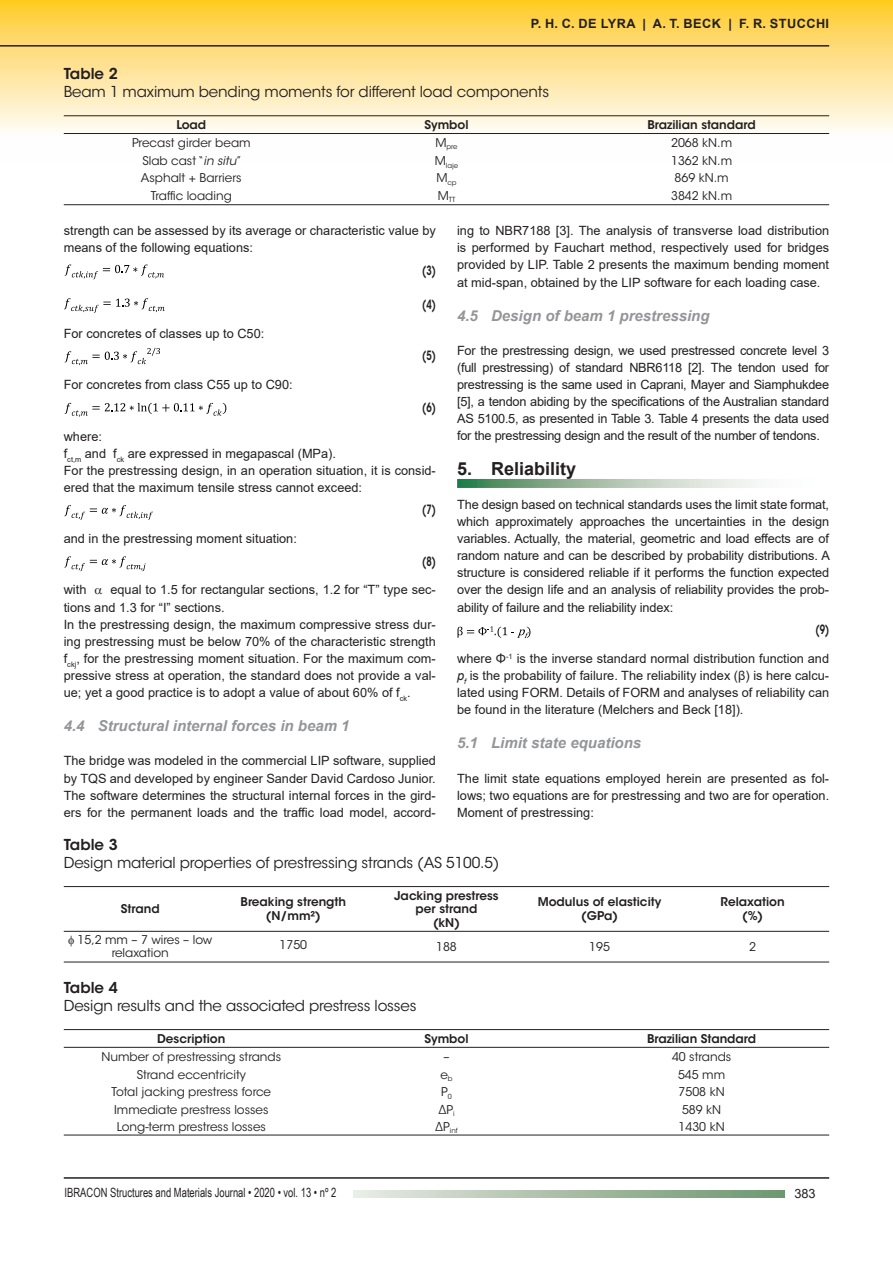
<style>
.page{position:relative;width:893px;height:1263px;background:#fff}
.page>*{position:absolute;margin:0;border:0;box-sizing:border-box;transform-origin:0 0}
.t1{font:700 18px "Arial";color:#231f20}
.t2{font:15px "ITC Avant Garde Std";letter-spacing:-.01em;color:#231f20}
.t3{font:italic 700 15px "Arial";color:#939598}
.t4{font:600 15px "ITC Avant Garde Std";color:#231f20}
.t5{font:12.75px/17.1px "Arial";color:#231f20;text-align:justify}
.t6{font:12.75px "Arial Narrow";color:#231f20;scale:.9 1}
.t7{font:700 12.75px "Arial";letter-spacing:.035em;color:#231f20}
.t8{font:600 12.75px "ITC Avant Garde Std";color:#231f20;scale:.7 1}
.t9{font:12px/13.5px "ITC Avant Garde Std";color:#231f20}
.t10{font:600 12px/13.5px "ITC Avant Garde Std";color:#231f20;text-align:center}
.t11{font:6.9px "ITC Avant Garde Std";color:#231f20}
.s1{font-style:italic}
</style>
<div class="page">
<svg style="left:0;top:0;width:893px;height:134px"></svg>
<hr style="left:64px;top:1177px;width:765px;height:2px;background:#231f20">
<hr style="left:0;top:45px;width:829px;height:2px;background:#231f20">
<svg style="left:354px;top:1190px;width:430px;height:8px"></svg>
<svg style="left:65px;top:265px;width:99px;height:14px"></svg>
<svg style="left:64px;top:298px;width:101px;height:15px"></svg>
<svg style="left:65px;top:348px;width:95px;height:17px"></svg>
<svg style="left:65px;top:403px;width:161px;height:14px"></svg>
<svg style="left:64px;top:505px;width:89px;height:15px"></svg>
<svg style="left:64px;top:556px;width:82px;height:15px"></svg>
<svg style="left:457px;top:479px;width:300px;height:9px"></svg>
<svg style="left:457px;top:626px;width:73px;height:12px"></svg>
<hr style="left:64px;top:115px;width:765px;height:1px;background:#231f20">
<hr style="left:64px;top:133px;width:765px;height:1px;background:#231f20">
<hr style="left:64px;top:204px;width:765px;height:1px;background:#231f20">
<hr style="left:64px;top:1029px;width:765px;height:1px;background:#231f20">
<hr style="left:64px;top:886px;width:765px;height:1px;background:#231f20">
<hr style="left:64px;top:1047px;width:765px;height:1px;background:#231f20">
<hr style="left:64px;top:931px;width:765px;height:1px;background:#231f20">
<hr style="left:64px;top:1135px;width:765px;height:1px;background:#231f20">
<hr style="left:64px;top:962px;width:765px;height:1px;background:#231f20">
<p class="t7" style="left:531px;top:15px;width:300px">P. H. C. DE LYRA | A. T. BECK | F. R. STUCCHI</p>
<p class="t4" style="left:64px;top:64px;width:55px">Table 2</p>
<p class="t2" style="left:64px;top:83px;width:487px">Beam 1 maximum bending moments for different load components</p>
<p class="t10" style="left:176px;top:118px;width:31px">Load</p>
<p class="t10" style="left:424px;top:118px;width:46px">Symbol</p>
<p class="t10" style="left:647px;top:118px;width:110px">Brazilian standard</p>
<p class="t9" style="left:132px;top:136px;width:120px">Precast girder beam</p>
<p class="t11" style="left:435px;top:143px;width:24px"><sup>M</sup>pre</p>
<p class="t9" style="left:671px;top:136px;width:63px">2068 kN.m</p>
<p class="t9" style="left:142px;top:154px;width:101px">Slab cast “<span class="s1">in situ</span>”</p>
<p class="t11" style="left:435px;top:161px;width:25px"><sup>M</sup>laje</p>
<p class="t9" style="left:671px;top:154px;width:63px">1362 kN.m</p>
<p class="t9" style="left:141px;top:171px;width:102px">Asphalt + Barriers</p>
<p class="t11" style="left:436px;top:178px;width:22px"><sup>M</sup>cp</p>
<p class="t9" style="left:674px;top:171px;width:56px">869 kN.m</p>
<p class="t9" style="left:151px;top:189px;width:83px">Traffic loading</p>
<p class="t11" style="left:438px;top:196px;width:19px"><sup>M</sup>TT</p>
<p class="t9" style="left:671px;top:189px;width:63px">3842 kN.m</p>
<p class="t5" style="left:64px;top:222px;width:374px">strength can be assessed by its average or characteristic value by means of the following equations:</p>
<p class="t8" style="left:422px;top:262px;width:21px">(3)</p>
<p class="t8" style="left:422px;top:296px;width:21px">(4)</p>
<p class="t5" style="left:64px;top:325px;width:202px">For concretes of classes up to C50:</p>
<p class="t8" style="left:422px;top:348px;width:21px">(5)</p>
<p class="t5" style="left:64px;top:376px;width:230px">For concretes from class C55 up to C90:</p>
<p class="t8" style="left:422px;top:399px;width:21px">(6)</p>
<p class="t5" style="left:64px;top:427px;width:374px;text-align:left">where:<br>f<sub>ct,m</sub> and f<sub>ck</sub> are expressed in megapascal (MPa).<br>For the prestressing design, in an operation situation, it is consid&shy;ered that the maximum tensile stress cannot exceed:</p>
<p class="t8" style="left:422px;top:501px;width:21px">(7)</p>
<p class="t5" style="left:64px;top:530px;width:235px">and in the prestressing moment situation:</p>
<p class="t8" style="left:422px;top:553px;width:21px">(8)</p>
<p class="t5" style="left:64px;top:581px;width:24px">with</p>
<p class="t5" style="left:64px;top:581px;width:374px;text-align:left;text-indent:47px">equal to 1.5 for rectangular sections, 1.2 for “T” type sec&shy;tions and 1.3 for “I” sections.<br>In the prestressing design, the maximum compressive stress dur&shy;ing prestressing must be below 70% of the characteristic strength f<sub>ckj</sub>, for the prestressing moment situation. For the maximum com&shy;pressive stress at operation, the standard does not provide a val&shy;ue; yet a good practice is to adopt a value of about 60% of f<sub>ck</sub>.</p>
<p class="t3" style="left:64px;top:716px;width:287px">4.4 Structural internal forces in beam 1</p>
<p class="t5" style="left:64px;top:752px;width:374px">The bridge was modeled in the commercial LIP software, supplied by TQS and developed by engineer Sander David Cardoso Junior.<br>The software determines the structural internal forces in the gird&shy;ers for the permanent loads and the traffic load model, accord-</p>
<p class="t5" style="left:457px;top:222px;width:374px">ing to NBR7188 [3]. The analysis of transverse load distribution is performed by Fauchart method, respectively used for bridges provided by LIP. Table 2 presents the maximum bending moment at mid-span, obtained by the LIP software for each loading case.</p>
<p class="t3" style="left:457px;top:305px;width:254px">4.5 Design of beam 1 prestressing</p>
<p class="t5" style="left:457px;top:342px;width:374px">For the prestressing design, we used prestressed concrete level 3 (full prestressing) of standard NBR6118 [2]. The tendon used for prestressing is the same used in Caprani, Mayer and Siamphukdee [5], a tendon abiding by the specifications of the Australian standard AS 5100.5, as presented in Table 3. Table 4 presents the data used for the prestressing design and the result of the number of tendons.</p>
<h1 class="t1" style="left:457px;top:456px;width:121px">5. Reliability</h1>
<p class="t5" style="left:457px;top:496px;width:374px">The design based on technical standards uses the limit state format, which approximately approaches the uncertainties in the design variables. Actually, the material, geometric and load effects are of random nature and can be described by probability distributions. A structure is considered reliable if it performs the function expected over the design life and an analysis of reliability provides the prob&shy;ability of failure and the reliability index:</p>
<p class="t8" style="left:816px;top:621px;width:21px">(9)</p>
<p class="t5" style="left:457px;top:650px;width:374px">where Φ<sup>-1</sup> is the inverse standard normal distribution function and <span class="s1">p</span><sub>f</sub> is the probability of failure. The reliability index (β) is here calcu&shy;lated using FORM. Details of FORM and analyses of reliability can be found in the literature (Melchers and Beck [18]).</p>
<p class="t3" style="left:457px;top:733px;width:186px">5.1 Limit state equations</p>
<p class="t5" style="left:457px;top:769px;width:374px">The limit state equations employed herein are presented as fol&shy;lows; two equations are for prestressing and two are for operation.<br>Moment of prestressing:</p>
<p class="t4" style="left:64px;top:835px;width:55px">Table 3</p>
<p class="t2" style="left:64px;top:853px;width:437px">Design material properties of prestressing strands (AS 5100.5)</p>
<p class="t10" style="left:121px;top:902px;width:40px">Strand</p>
<p class="t10" style="left:241px;top:895px;width:107px">Breaking strength (N/mm²)</p>
<p class="t10" style="left:394px;top:888px;width:106px">Jacking prestress per strand<br>(kN)</p>
<p class="t10" style="left:538px;top:895px;width:125px">Modulus of elasticity (GPa)</p>
<p class="t10" style="left:720px;top:895px;width:66px">Relaxation (%)</p>
<p class="t9" style="left:112px;top:933px;width:102px;text-indent:-34px">15,2 mm – 7 wires – low relaxation</p>
<p class="t9" style="left:280px;top:938px;width:29px">1750</p>
<p class="t9" style="left:436px;top:940px;width:22px">188</p>
<p class="t9" style="left:589px;top:940px;width:22px">195</p>
<p class="t9" style="left:749px;top:940px;width:8px">2</p>
<p class="t4" style="left:64px;top:978px;width:55px">Table 4</p>
<p class="t2" style="left:64px;top:996px;width:354px">Design results and the associated prestress losses</p>
<p class="t10" style="left:157px;top:1031px;width:70px">Description</p>
<p class="t10" style="left:424px;top:1031px;width:46px">Symbol</p>
<p class="t10" style="left:647px;top:1031px;width:111px">Brazilian Standard</p>
<p class="t9" style="left:102px;top:1050px;width:181px">Number of prestressing strands</p>
<p class="t9" style="left:443px;top:1050px;width:7px">–</p>
<p class="t9" style="left:672px;top:1050px;width:61px">40 strands</p>
<p class="t9" style="left:137px;top:1068px;width:111px">Strand eccentricity</p>
<p class="t9" style="left:440px;top:1068px;width:14px">e<sub>b</sub></p>
<p class="t9" style="left:678px;top:1068px;width:49px">545 mm</p>
<p class="t9" style="left:112px;top:1085px;width:161px">Total jacking prestress force</p>
<p class="t9" style="left:441px;top:1085px;width:12px">P<sub>0</sub></p>
<p class="t9" style="left:679px;top:1085px;width:48px">7508 kN</p>
<p class="t9" style="left:114px;top:1103px;width:156px">Immediate prestress losses</p>
<p class="t9" style="left:438px;top:1103px;width:18px">ΔP<sub>i</sub></p>
<p class="t9" style="left:682px;top:1103px;width:41px">589 kN</p>
<p class="t9" style="left:117px;top:1120px;width:151px">Long-term prestress losses</p>
<p class="t11" style="left:435px;top:1127px;width:24px"><sup>ΔP</sup>inf</p>
<p class="t9" style="left:679px;top:1120px;width:48px">1430 kN</p>
<p class="t6" style="left:65px;top:1183px;width:303px">IBRACON Structures and Materials Journal • 2020 • vol. 13 • nº 2</p>
<p class="t5" style="left:794px;top:1185px;width:23px">383</p>
</div>
